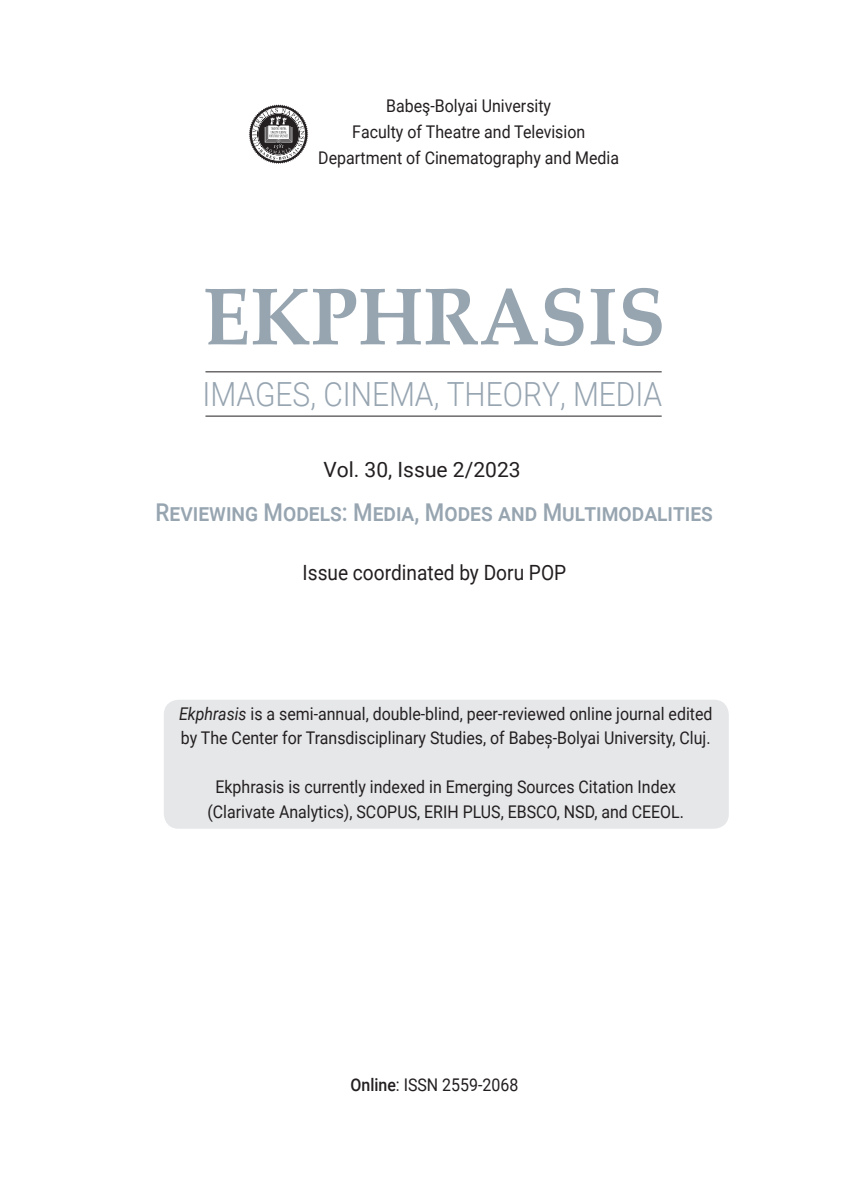
<style>
.page{position:relative;width:844px;height:1191px;background:#fff}
.page>*{position:absolute;margin:0;border:0;box-sizing:border-box;transform-origin:0 0}
.t1{font:700 80.5px "Palatino Linotype";color:#97a5b1}
.t2{font:300 33.25px "Roboto";color:#97a5b1;scale:.9 1}
.titlu_numar{font:500 24.5px "Roboto";color:#97a5b1;scale:.91 1}
.titlu_numar-2{font:21px "Roboto";color:#231f20;scale:.91 1}
.titlu_numar-3{font:21px "Roboto";color:#231f20}
.t3{font:17.5px/24.5px "Roboto";color:#231f20;scale:.91 1}
.s1{font-style:italic}
.s2{font-weight:500}
</style>
<div class="page">
<svg style="left:249px;top:104px;width:59px;height:60px"></svg>
<div style="left:164px;top:699px;width:564px;height:129px;background:#e6e7e9;border-radius:15px"></div>
<hr style="left:205px;top:371px;width:456px;height:1px;background:#231f20">
<hr style="left:205px;top:416px;width:456px;height:1px;background:#231f20">
<p class="t3" style="left:386px;top:93px;width:183px">Babeş-Bolyai University</p>
<p class="t3" style="left:352px;top:119px;width:257px">Faculty of Theatre and Television</p>
<p class="t3" style="left:318px;top:145px;width:332px">Department of Cinematography and Media</p>
<p class="t1" style="left:203px;top:260px;width:464px">EKPHRASIS</p>
<p class="t2" style="left:202px;top:371px;width:512px">IMAGES, CINEMA, THEORY, MEDIA</p>
<p class="titlu_numar-3" style="left:323px;top:455px;width:199px">Vol. 30, Issue 2/2023</p>
<p class="titlu_numar" style="left:156px;top:494px;width:614px">Reviewing Models: Media, Modes and Multimodalities</p>
<p class="titlu_numar-2" style="left:302px;top:557px;width:291px">Issue coordinated by Doru POP</p>
<p class="t3" style="left:179px;top:700px;width:587px"><span class="s1">Ekphrasis</span> is a semi-annual, double-blind, peer-reviewed online journal edited by The Center for Transdisciplinary Studies, of Babeș-Bolyai University, Cluj.</p>
<p class="t3" style="left:207px;top:774px;width:525px;text-align:center">Ekphrasis is currently indexed in Emerging Sources Citation Index (Clarivate Analytics), SCOPUS, ERIH PLUS, EBSCO, NSD, and CEEOL.</p>
<p class="t3" style="left:350px;top:1071px;width:186px"><span class="s2">Online</span>: ISSN 2559-2068</p>
</div>
